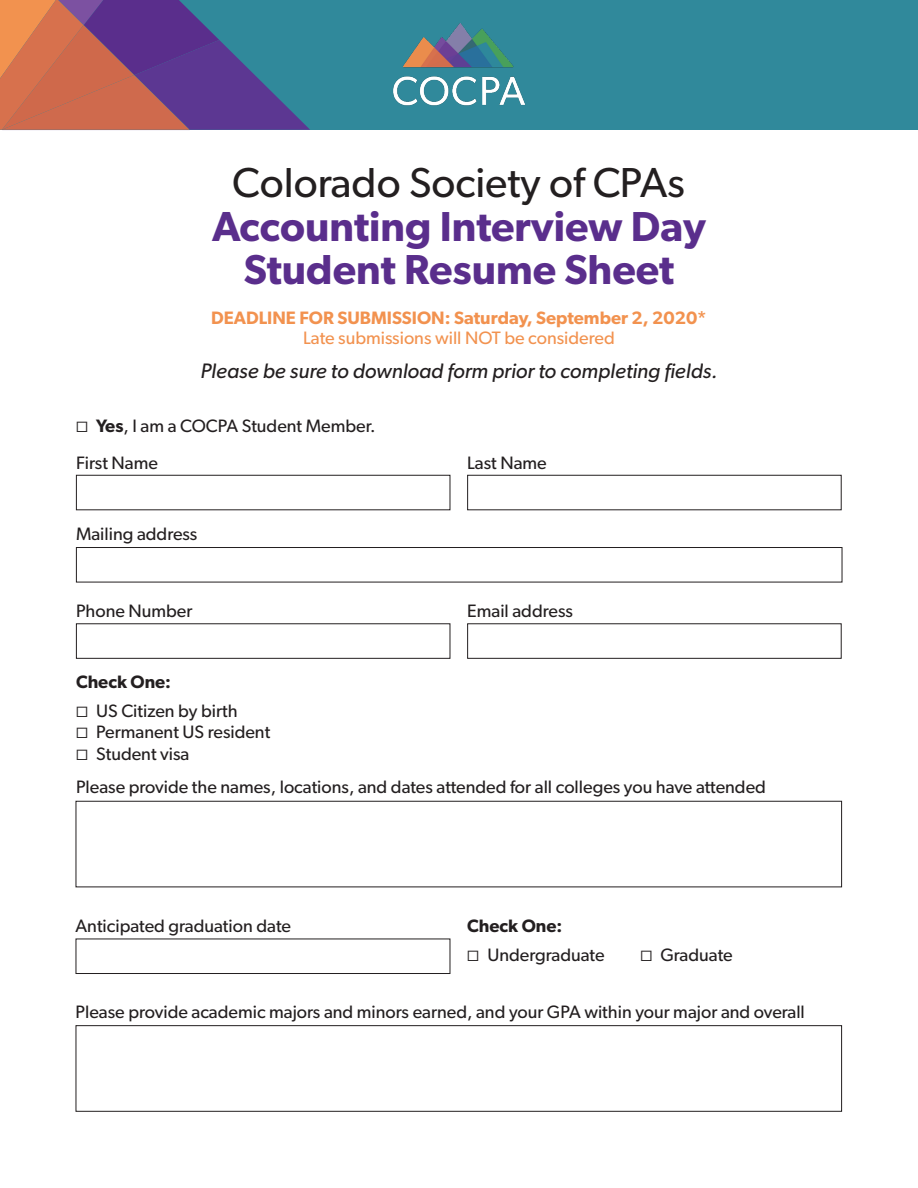
<style>
.page{position:relative;width:918px;height:1188px;background:#fff}
.page>*{position:absolute;margin:0;border:0;box-sizing:border-box;transform-origin:0 0}
.t1{font:600 42px/43.5px "Gibson";color:#5a2e8c;text-align:center}
.t2{font:italic 21px "Gibson";color:#231f20}
.t3{font:18px "Gibson";color:#231f20}
.t4{font:600 18px/19.6px "Gibson";color:#f2924f;text-align:center}
.t5{font:600 18px "Gibson";color:#231f20}
.s1{font-weight:400;color:#231f20}
.s2{font-weight:400}
.s3{font-family:"Proxima Nova"}
.s4{font-weight:600}
</style>
<div class="page">
<div style="left:0;top:0;width:918px;height:130px;background:#30899b"></div>
<div style="left:76px;top:475px;width:374px;height:35px;border:1px solid #231f20"></div>
<div style="left:467px;top:475px;width:375px;height:35px;border:1px solid #231f20"></div>
<div style="left:76px;top:623px;width:374px;height:36px;border:1px solid #231f20"></div>
<div style="left:76px;top:939px;width:374px;height:35px;border:1px solid #231f20"></div>
<div style="left:467px;top:623px;width:375px;height:36px;border:1px solid #231f20"></div>
<div style="left:76px;top:547px;width:766px;height:35px;border:1px solid #231f20"></div>
<div style="left:76px;top:801px;width:766px;height:86px;border:1px solid #231f20"></div>
<div style="left:76px;top:1025px;width:766px;height:87px;border:1px solid #231f20"></div>
<svg style="left:0;top:0;width:310px;height:130px"></svg>
<img style="left:393px;top:24px;width:132px;height:82px">
<p class="t1" style="left:212px;top:160px;width:495px"><span class="s1">Colorado Society of CPAs<br></span>Accounting Interview Day<br>Student Resume Sheet</p>
<p class="t4" style="left:211px;top:307px;width:497px">DEADLINE FOR SUBMISSION: Saturday, September 2, 2020*<br><span class="s2">Late submissions will NOT be considered</span></p>
<p class="t2" style="left:201px;top:358px;width:518px">Please be sure to download form prior to completing fields.</p>
<p class="t3" style="left:76px;top:415px;width:301px"><span class="s3">☐</span> <span class="s4">Yes</span>, I am a COCPA Student Member.</p>
<p class="t3" style="left:76px;top:452px;width:83px">First Name</p>
<p class="t3" style="left:467px;top:452px;width:81px">Last Name</p>
<p class="t3" style="left:76px;top:523px;width:123px">Mailing address</p>
<p class="t3" style="left:76px;top:600px;width:118px">Phone Number</p>
<p class="t3" style="left:467px;top:600px;width:107px">Email address</p>
<p class="t5" style="left:76px;top:671px;width:97px">Check One:</p>
<p class="t3" style="left:76px;top:700px;width:163px"><span class="s3">☐</span> US Citizen by birth</p>
<p class="t3" style="left:76px;top:721px;width:196px"><span class="s3">☐</span> Permanent US resident</p>
<p class="t3" style="left:76px;top:743px;width:115px"><span class="s3">☐</span> Student visa</p>
<p class="t3" style="left:76px;top:776px;width:691px">Please provide the names, locations, and dates attended for all colleges you have attended</p>
<p class="t3" style="left:76px;top:915px;width:217px">Anticipated graduation date</p>
<p class="t5" style="left:467px;top:915px;width:97px">Check One:</p>
<p class="t3" style="left:467px;top:943px;width:139px"><span class="s3">☐</span> Undergraduate</p>
<p class="t3" style="left:640px;top:943px;width:94px"><span class="s3">☐</span> Graduate</p>
<p class="t3" style="left:76px;top:1001px;width:731px">Please provide academic majors and minors earned, and your GPA within your major and overall</p>
</div>
